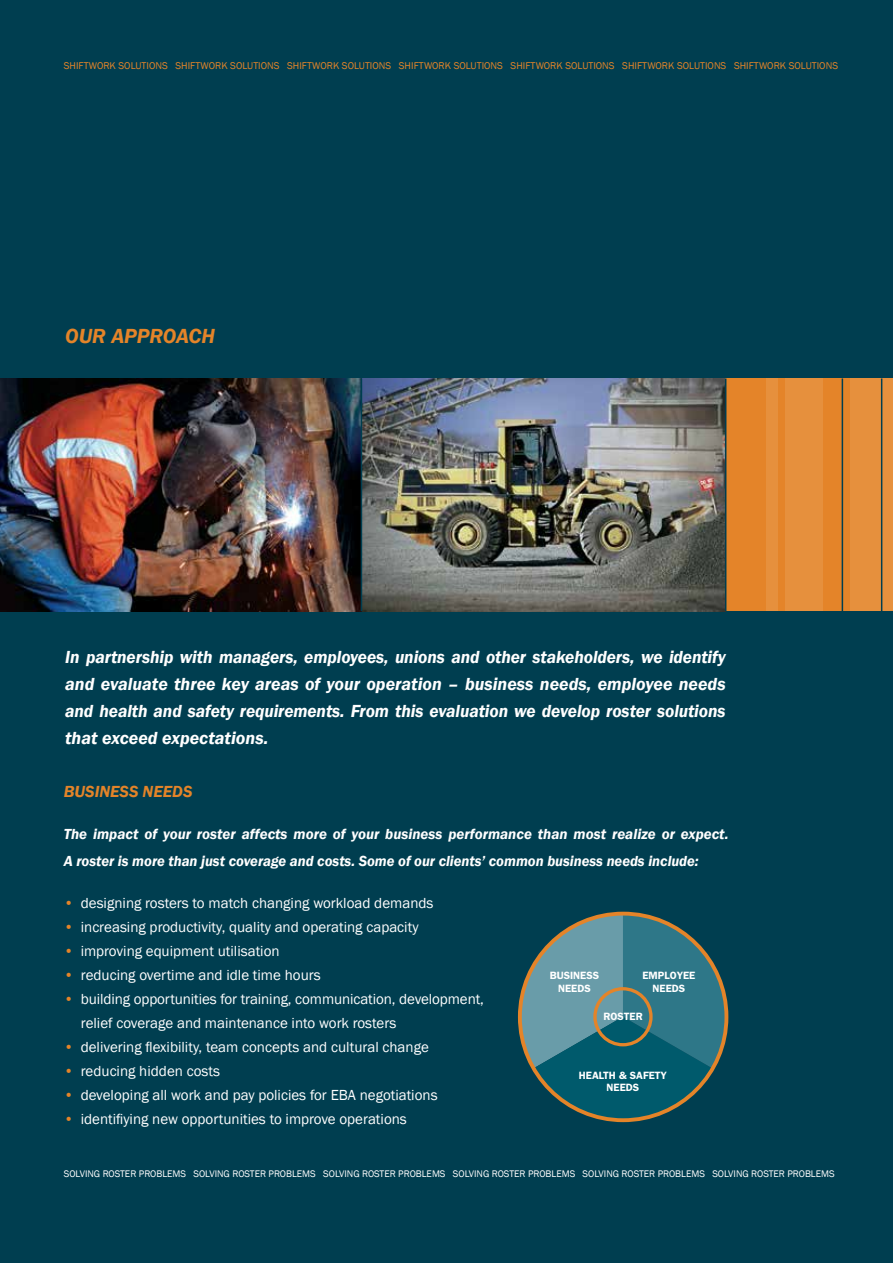
<style>
.page{position:relative;width:893px;height:1263px;background:#003e50}
.page>*{position:absolute;margin:0;border:0;box-sizing:border-box;transform-origin:0 0}
.t1{font:italic 600 21px "Franklin Gothic";color:#e48429}
.t2{font:italic 600 18px/27px "Franklin Gothic";letter-spacing:-.005em;color:#fff;text-align:justify}
.t3{font:italic 600 16.5px "Franklin Gothic";color:#e48429}
.t4{font:15px/24px "Franklin Gothic";color:#fff}
.t5{font:italic 600 15px/27px "Franklin Gothic";color:#fff}
.t6{font:600 10.65px/12.6px "Franklin Gothic";color:#fff;text-align:center}
.t7{font:10.2px "Franklin Gothic";color:#e48429}
.t8{font:9.9px "Franklin Gothic";color:#fff}
.s1{color:#e48429}
</style>
<div class="page">
<img style="left:0;top:378px;width:725px;height:233px">
<div style="left:726px;top:378px;width:167px;height:233px;background:#e48429"></div>
<svg style="left:518px;top:913px;width:208px;height:209px"></svg>
<div style="left:593px;top:987px;width:60px;height:59px;border:3px solid #e48429;border-radius:50%"></div>
<div style="left:851px;top:378px;width:42px;height:233px;background:#e6903d"></div>
<div style="left:785px;top:378px;width:38px;height:233px;background:#e6903d"></div>
<div style="left:766px;top:378px;width:11px;height:233px;background:#e6903d"></div>
<hr style="left:881px;top:378px;width:1px;height:233px;background:#003e50">
<hr style="left:842px;top:378px;width:1px;height:233px;background:#003e50">
<hr style="left:361px;top:378px;width:1px;height:233px;background:#003e50">
<p class="t7" style="left:64px;top:60px;width:776px">SHIFTWORK SOLUTIONS SHIFTWORK SOLUTIONS SHIFTWORK SOLUTIONS SHIFTWORK SOLUTIONS SHIFTWORK SOLUTIONS SHIFTWORK SOLUTIONS SHIFTWORK SOLUTIONS</p>
<h1 class="t1" style="left:65px;top:322px;width:151px">OUR APPROACH</h1>
<p class="t2" style="left:65px;top:643px;width:662px">In partnership with managers, employees, unions and other stakeholders, we identify and evaluate three key areas of your operation – business needs, employee needs and health and safety requirements. From this evaluation we develop roster solutions that exceed expectations.</p>
<p class="t3" style="left:64px;top:781px;width:130px">BUSINESS NEEDS</p>
<p class="t5" style="left:64px;top:821px;width:666px">The impact of your roster affects more of your business performance than most realize or expect.<br>A roster is more than just coverage and costs. Some of our clients’ common business needs include:</p>
<p class="t4" style="left:64px;top:892px;width:371px"><span class="s1">•</span> designing rosters to match changing workload demands</p>
<p class="t4" style="left:64px;top:916px;width:356px"><span class="s1">•</span> increasing productivity, quality and operating capacity</p>
<p class="t4" style="left:64px;top:940px;width:217px"><span class="s1">•</span> improving equipment utilisation</p>
<p class="t4" style="left:64px;top:964px;width:259px"><span class="s1">•</span> reducing overtime and idle time hours</p>
<p class="t4" style="left:81px;top:988px;width:405px;text-indent:-17px"><span class="s1">•</span> building opportunities for training, communication, development, relief coverage and maintenance into work rosters</p>
<p class="t4" style="left:64px;top:1036px;width:367px"><span class="s1">•</span> delivering flexibility, team concepts and cultural change</p>
<p class="t4" style="left:64px;top:1060px;width:158px"><span class="s1">•</span> reducing hidden costs</p>
<p class="t4" style="left:64px;top:1084px;width:375px"><span class="s1">•</span> developing all work and pay policies for EBA negotiations</p>
<p class="t4" style="left:64px;top:1108px;width:345px"><span class="s1">•</span> identifiying new opportunities to improve operations</p>
<p class="t6" style="left:550px;top:969px;width:51px">BUSINESS<br>NEEDS</p>
<p class="t6" style="left:642px;top:969px;width:55px">EMPLOYEE<br>NEEDS</p>
<p class="t6" style="left:603px;top:1010px;width:41px">ROSTER</p>
<p class="t6" style="left:579px;top:1068px;width:90px">HEALTH &amp; SAFETY<br>NEEDS</p>
<p class="t8" style="left:64px;top:1167px;width:772px">SOLVING ROSTER PROBLEMS SOLVING ROSTER PROBLEMS SOLVING ROSTER PROBLEMS SOLVING ROSTER PROBLEMS SOLVING ROSTER PROBLEMS SOLVING ROSTER PROBLEMS</p>
</div>
